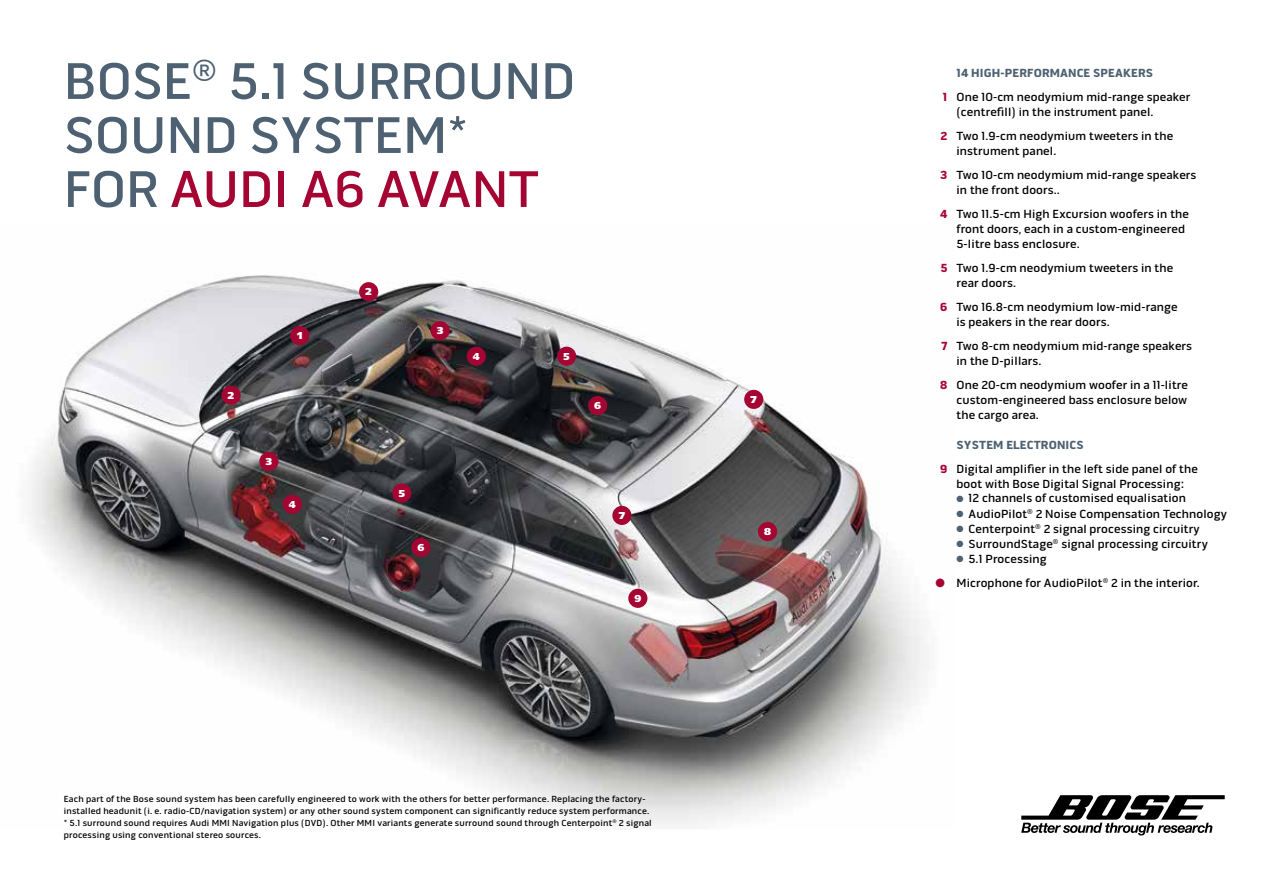
<style>
.page{position:relative;width:1263px;height:893px;background:#fff}
.page>*{position:absolute;margin:0;border:0;box-sizing:border-box;transform-origin:0 0}
.t1{font:500 52.5px/54px "Bose Gothic";color:#4d6172}
.t2{font:500 12px/15px "Bose Gothic";letter-spacing:.01em;color:#000}
.t3{font:900 10.5px "Frutiger Next LT";color:#fff}
.t4{font:500 9px/12px "Bose Gothic";letter-spacing:.02em;color:#000}
.s1{color:#a50532}
.s2{font-weight:900;color:#4d6172}
.s3{font-weight:900;color:#a50532}
.s4{color:#4d6172}
</style>
<div class="page">
<img style="left:29px;top:275px;width:897px;height:550px">
<div style="left:758px;top:522px;width:19px;height:19px;background:#a50532;border-radius:50%"></div>
<div style="left:290px;top:326px;width:19px;height:19px;background:#a50532;border-radius:50%"></div>
<div style="left:359px;top:282px;width:19px;height:19px;background:#a50532;border-radius:50%"></div>
<div style="left:259px;top:452px;width:20px;height:19px;background:#a50532;border-radius:50%"></div>
<div style="left:467px;top:347px;width:19px;height:19px;background:#a50532;border-radius:50%"></div>
<div style="left:392px;top:483px;width:19px;height:20px;background:#a50532;border-radius:50%"></div>
<div style="left:588px;top:396px;width:19px;height:19px;background:#a50532;border-radius:50%"></div>
<div style="left:612px;top:506px;width:19px;height:19px;background:#a50532;border-radius:50%"></div>
<div style="left:628px;top:589px;width:19px;height:19px;background:#a50532;border-radius:50%"></div>
<div style="left:744px;top:390px;width:19px;height:19px;background:#a50532;border-radius:50%"></div>
<div style="left:411px;top:538px;width:20px;height:19px;background:#a50532;border-radius:50%"></div>
<div style="left:557px;top:347px;width:19px;height:19px;background:#a50532;border-radius:50%"></div>
<div style="left:222px;top:386px;width:19px;height:19px;background:#a50532;border-radius:50%"></div>
<div style="left:431px;top:321px;width:19px;height:19px;background:#a50532;border-radius:50%"></div>
<div style="left:283px;top:495px;width:19px;height:19px;background:#a50532;border-radius:50%"></div>
<svg style="left:1021px;top:795px;width:204px;height:40px"></svg>
<h1 class="t1" style="left:64px;top:54px;width:513px">Bose<sup>®</sup> 5.1 Surround<br>Sound System* for <span class="s1">Audi A6 Avant</span></h1>
<p class="t2" style="left:943px;top:61px;width:249px;line-height:24px;text-indent:14px"><span class="s2">14 HIGH-PERFORMANCE SPEAKERS<br></span><span class="s3">1</span> One 10-cm neodymium mid-range speaker</p>
<p class="t2" style="left:941px;top:100px;width:234px;line-height:24px;text-align:center">(centrefill) in the instrument panel.<br><span class="s3">2</span> Two 1.9-cm neodymium tweeters in the</p>
<p class="t2" style="left:940px;top:139px;width:258px;line-height:24px;text-indent:16px">instrument panel.<br><span class="s3">3</span> Two 10-cm neodymium mid-range speakers</p>
<p class="t2" style="left:940px;top:178px;width:250px;line-height:24px;text-indent:16px">in the front doors..<br><span class="s3">4</span> Two 11.5-cm High Excursion woofers in the</p>
<p class="t2" style="left:956px;top:222px;width:230px">front doors, each in a custom-engineered<br>5-litre bass enclosure.</p>
<p class="t2" style="left:956px;top:261px;width:218px;text-indent:-16px"><span class="s3">5</span> Two 1.9-cm neodymium tweeters in the rear doors.</p>
<p class="t2" style="left:956px;top:300px;width:222px;text-indent:-16px"><span class="s3">6</span> Two 16.8-cm neodymium low-mid-range is peakers in the rear doors.</p>
<p class="t2" style="left:956px;top:339px;width:237px;text-indent:-15px"><span class="s3">7</span> Two 8-cm neodymium mid-range speakers in the D-pillars.</p>
<p class="t2" style="left:956px;top:378px;width:233px;text-align:justify;text-indent:-16px"><span class="s3">8</span> One 20-cm neodymium woofer in a 11-litre custom-engineered bass enclosure below the cargo area.</p>
<p class="t2" style="left:940px;top:433px;width:259px;line-height:24px;text-indent:16px"><span class="s2">SYSTEM ELECTRONICS<br></span><span class="s3">9</span> D igital amplifier in the left side panel of the</p>
<p class="t2" style="left:956px;top:477px;width:229px">boot with Bose Digital Signal Processing:</p>
<p class="t2" style="left:956px;top:491px;width:231px"><span class="s4">●</span> 12 channels of customised equalisation</p>
<p class="t2" style="left:956px;top:507px;width:272px"><span class="s4">●</span> AudioPilot<sup>®</sup> 2 Noise Compensation Technology</p>
<p class="t2" style="left:956px;top:522px;width:245px"><span class="s4">●</span> Centerpoint<sup>®</sup> 2 signal processing circuitry</p>
<p class="t2" style="left:956px;top:537px;width:253px"><span class="s4">●</span> SurroundStage<sup>®</sup> signal processing circuitry</p>
<p class="t2" style="left:956px;top:552px;width:92px"><span class="s4">●</span> 5.1 Processing</p>
<p class="t2" style="left:935px;top:576px;width:266px"><span class="s1">●</span> M icrophone for AudioPilot<sup>®</sup> 2 in the interior.</p>
<p class="t3" style="left:365px;top:286px;width:8px">2</p>
<p class="t3" style="left:437px;top:325px;width:8px">3</p>
<p class="t3" style="left:296px;top:330px;width:8px">1</p>
<p class="t3" style="left:473px;top:350px;width:8px">4</p>
<p class="t3" style="left:563px;top:350px;width:8px">5</p>
<p class="t3" style="left:228px;top:389px;width:8px">2</p>
<p class="t3" style="left:750px;top:394px;width:8px">7</p>
<p class="t3" style="left:594px;top:400px;width:8px">6</p>
<p class="t3" style="left:265px;top:456px;width:8px">3</p>
<p class="t3" style="left:398px;top:487px;width:8px">5</p>
<p class="t3" style="left:289px;top:498px;width:8px">4</p>
<p class="t3" style="left:618px;top:510px;width:8px">7</p>
<p class="t3" style="left:764px;top:526px;width:8px">8</p>
<p class="t3" style="left:417px;top:542px;width:8px">6</p>
<p class="t3" style="left:634px;top:592px;width:8px">9</p>
<p class="t4" style="left:64px;top:793px;width:587px">Each part of the Bose sound system has been carefully engineered to work with the others for better performance. Replacing the factory&shy;installed headunit (i. e. radio-CD/navigation system) or any other sound system component can significantly reduce system performance. * 5.1 surround sound requires Audi MMI</p>
<p class="t4" style="left:232px;top:817px;width:79px">Navigation plus (DVD</p>
<p class="t4" style="left:322px;top:817px;width:41px">). Other MMI</p>
<p class="t4" style="left:377px;top:817px;width:276px">variants generate surround sound through Centerpoint<sup>®</sup> 2 signal</p>
<p class="t4" style="left:64px;top:829px;width:199px">processing using conventional stereo sources.</p>
</div>
